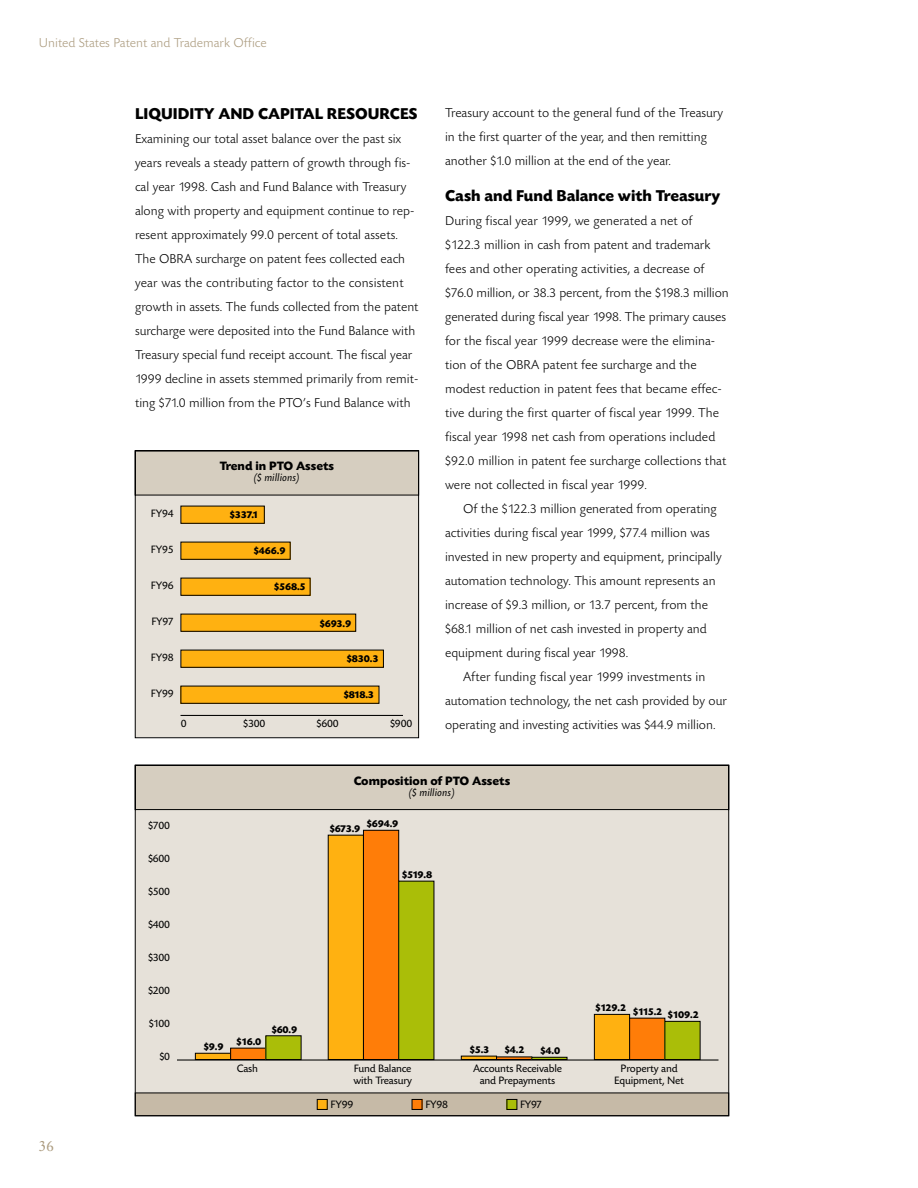
<style>
.page{position:relative;width:918px;height:1188px;background:#fff}
.page>*{position:absolute;margin:0;border:0;box-sizing:border-box;transform-origin:0 0}
.t1{font:700 16.5px "Today SB";color:#000}
.t2{font:15px "Stempel Garamond";color:#ad9d81}
.t3{font:300 13.5px/24px "Today SB";color:#000}
.t4{font:300 13.5px "Today SB";color:#ad9d81}
.t5{font:700 12.75px "Today SB";color:#000}
.t6{font:11.25px "Today SB";letter-spacing:-.015em;color:#000}
.t7{font:italic 11.25px "Today SB";color:#000}
.t8{font:700 10.5px "Today SB";letter-spacing:-.015em;color:#000}
.t9{font:700 10.5px "Today SB";letter-spacing:-.09em;color:#000}
</style>
<div class="page">
<svg style="left:135px;top:450px;width:284px;height:288px;background:#dbd6cd"></svg>
<hr style="left:181px;top:715px;width:222px;height:1px;background:#000">
<svg style="left:135px;top:765px;width:594px;height:351px;background:#dcd6cc"></svg>
<div style="left:507px;top:1099px;width:10px;height:10px;background:#aabe08"></div>
<div style="left:507px;top:1099px;width:10px;height:11px;border:1px solid #000"></div>
<div style="left:412px;top:1099px;width:10px;height:10px;background:#ff7d08"></div>
<div style="left:412px;top:1099px;width:10px;height:11px;border:1px solid #000"></div>
<div style="left:317px;top:1099px;width:10px;height:10px;background:#ffb111"></div>
<div style="left:317px;top:1099px;width:10px;height:11px;border:1px solid #000"></div>
<div style="left:195px;top:1053px;width:36px;height:7px;background:#ffb111"></div>
<div style="left:328px;top:835px;width:35px;height:225px;background:#ffb111"></div>
<div style="left:594px;top:1014px;width:36px;height:46px;background:#ffb111"></div>
<div style="left:594px;top:1014px;width:36px;height:46px;border:1px solid #000"></div>
<div style="left:231px;top:1048px;width:35px;height:12px;background:#ff7d08"></div>
<div style="left:363px;top:830px;width:36px;height:230px;background:#ff7d08"></div>
<div style="left:363px;top:830px;width:36px;height:230px;border:1px solid #000"></div>
<div style="left:531px;top:1057px;width:36px;height:3px;border:1px solid #000"></div>
<div style="left:630px;top:1018px;width:35px;height:42px;background:#ff7d08"></div>
<div style="left:629px;top:1018px;width:36px;height:42px;border:1px solid #000"></div>
<div style="left:266px;top:1036px;width:35px;height:24px;background:#aabe08"></div>
<div style="left:266px;top:1035px;width:36px;height:25px;border:1px solid #000"></div>
<div style="left:399px;top:881px;width:35px;height:179px;background:#aabe08"></div>
<div style="left:398px;top:881px;width:36px;height:179px;border:1px solid #000"></div>
<div style="left:665px;top:1021px;width:35px;height:39px;background:#aabe08"></div>
<hr style="left:177px;top:1059px;width:541px;height:2px;background:#000">
<div style="left:181px;top:686px;width:198px;height:17px;background:#ffb111"></div>
<div style="left:181px;top:686px;width:198px;height:18px;border:1px solid #000"></div>
<div style="left:181px;top:650px;width:202px;height:17px;background:#ffb111"></div>
<div style="left:181px;top:650px;width:203px;height:18px;border:1px solid #000"></div>
<div style="left:181px;top:614px;width:175px;height:17px;background:#ffb111"></div>
<div style="left:181px;top:614px;width:175px;height:18px;border:1px solid #000"></div>
<div style="left:181px;top:578px;width:129px;height:17px;background:#ffb111"></div>
<div style="left:181px;top:578px;width:129px;height:18px;border:1px solid #000"></div>
<div style="left:181px;top:542px;width:109px;height:17px;background:#ffb111"></div>
<div style="left:181px;top:542px;width:110px;height:18px;border:1px solid #000"></div>
<div style="left:181px;top:506px;width:83px;height:17px;background:#ffb111"></div>
<div style="left:181px;top:506px;width:84px;height:18px;border:1px solid #000"></div>
<p class="t4" style="left:39px;top:38px;width:229px">United States Patent and Trademark Office</p>
<p class="t1" style="left:135px;top:107px;width:284px">LIQUIDITY AND CAPITAL RESOURCES</p>
<p class="t3" style="left:135px;top:128px;width:285px">Examining our total asset balance over the past six years reveals a steady pattern of growth through fis&shy;cal year 1998. Cash and Fund Balance with Treasury along with property and equipment continue to rep&shy;resent approximately 99.0 percent of total assets.<br>The OBRA surcharge on patent fees collected each year was the contributing factor to the consistent growth in assets. The funds collected from the patent surcharge were deposited into the Fund Balance with Treasury special fund receipt account. The fiscal year 1999 decline in assets stemmed primarily from remit&shy;ting $71.0 million from the PTO’s Fund Balance with</p>
<p class="t6" style="left:151px;top:508px;width:24px">FY94</p>
<p class="t6" style="left:151px;top:544px;width:24px">FY95</p>
<p class="t6" style="left:151px;top:580px;width:24px">FY96</p>
<p class="t6" style="left:151px;top:616px;width:24px">FY97</p>
<p class="t6" style="left:151px;top:652px;width:24px">FY98</p>
<p class="t6" style="left:151px;top:688px;width:24px">FY99</p>
<p class="t5" style="left:220px;top:461px;width:116px">Trend in PTO Assets</p>
<p class="t7" style="left:254px;top:473px;width:47px">($ millions)</p>
<p class="t8" style="left:230px;top:511px;width:30px">$337.1</p>
<p class="t8" style="left:254px;top:547px;width:33px">$466.9</p>
<p class="t8" style="left:274px;top:583px;width:33px">$568.5</p>
<p class="t8" style="left:320px;top:619px;width:33px">$693.9</p>
<p class="t8" style="left:347px;top:655px;width:33px">$830.3</p>
<p class="t8" style="left:344px;top:691px;width:32px">$818.3</p>
<p class="t6" style="left:181px;top:719px;width:7px">0</p>
<p class="t6" style="left:243px;top:719px;width:24px">$300</p>
<p class="t6" style="left:317px;top:719px;width:24px">$600</p>
<p class="t6" style="left:390px;top:719px;width:24px">$900</p>
<p class="t3" style="left:445px;top:102px;width:280px">Treasury account to the general fund of the Treasury in the first quarter of the year, and then remitting another $1.0 million at the end of the year.</p>
<p class="t1" style="left:445px;top:189px;width:277px">Cash and Fund Balance with Treasury</p>
<p class="t3" style="left:445px;top:210px;width:285px">During fiscal year 1999, we generated a net of $122.3 million in cash from patent and trademark fees and other operating activities, a decrease of $76.0 million, or 38.3 percent, from the $198.3 million generated during fiscal year 1998. The primary causes for the fiscal year 1999 decrease were the elimina&shy;tion of the OBRA patent fee surcharge and the modest reduction in patent fees that became effec&shy;tive during the first quarter of fiscal year 1999. The fiscal year 1998 net cash from operations included $92.0 million in patent fee surcharge collections that were not collected in fiscal year 1999.</p>
<p class="t3" style="left:445px;top:498px;width:278px;text-indent:18px">Of the $122.3 million generated from operating activities during fiscal year 1999, $77.4 million was invested in new property and equipment, principally automation technology. This amount represents an increase of $9.3 million, or 13.7 percent, from the $68.1 million of net cash invested in property and equipment during fiscal year 1998.</p>
<p class="t3" style="left:445px;top:666px;width:283px;text-indent:18px">After funding fiscal year 1999 investments in automation technology, the net cash provided by our operating and investing activities was $44.9 million.</p>
<p class="t2" style="left:39px;top:1139px;width:16px">36</p>
<p class="t6" style="left:148px;top:820px;width:24px">$700</p>
<p class="t6" style="left:148px;top:853px;width:24px">$600</p>
<p class="t6" style="left:148px;top:886px;width:24px">$500</p>
<p class="t6" style="left:148px;top:919px;width:24px">$400</p>
<p class="t6" style="left:148px;top:952px;width:24px">$300</p>
<p class="t6" style="left:148px;top:985px;width:24px">$200</p>
<p class="t6" style="left:149px;top:1018px;width:23px">$100</p>
<p class="t6" style="left:159px;top:1051px;width:12px">$0</p>
<p class="t5" style="left:354px;top:776px;width:158px">Composition of PTO Assets</p>
<p class="t7" style="left:409px;top:788px;width:47px">($ millions)</p>
<p class="t8" style="left:367px;top:820px;width:33px">$694.9</p>
<p class="t8" style="left:330px;top:824px;width:32px">$673.9</p>
<p class="t8" style="left:402px;top:871px;width:32px">$519.8</p>
<p class="t8" style="left:204px;top:1043px;width:21px">$9.9</p>
<p class="t8" style="left:236px;top:1038px;width:27px">$16.0</p>
<p class="t8" style="left:272px;top:1025px;width:27px">$60.9</p>
<p class="t8" style="left:470px;top:1045px;width:21px">$5.3</p>
<p class="t8" style="left:505px;top:1046px;width:21px">$4.2</p>
<p class="t8" style="left:541px;top:1046px;width:21px">$4.0</p>
<p class="t9" style="left:595px;top:1007px;width:105px">$129.2 $115.2 $109.2</p>
<p class="t6" style="left:237px;top:1063px;width:23px">Cash</p>
<p class="t6" style="left:354px;top:1063px;width:59px">Fund Balance</p>
<p class="t6" style="left:473px;top:1063px;width:90px">Accounts Receivable</p>
<p class="t6" style="left:621px;top:1063px;width:59px">Property and</p>
<p class="t6" style="left:353px;top:1075px;width:60px">with Treasury</p>
<p class="t6" style="left:480px;top:1075px;width:77px">and Prepayments</p>
<p class="t6" style="left:614px;top:1075px;width:71px">Equipment, Net</p>
<p class="t6" style="left:331px;top:1100px;width:24px">FY99</p>
<p class="t6" style="left:425px;top:1100px;width:24px">FY98</p>
<p class="t6" style="left:520px;top:1100px;width:23px">FY97</p>
</div>
